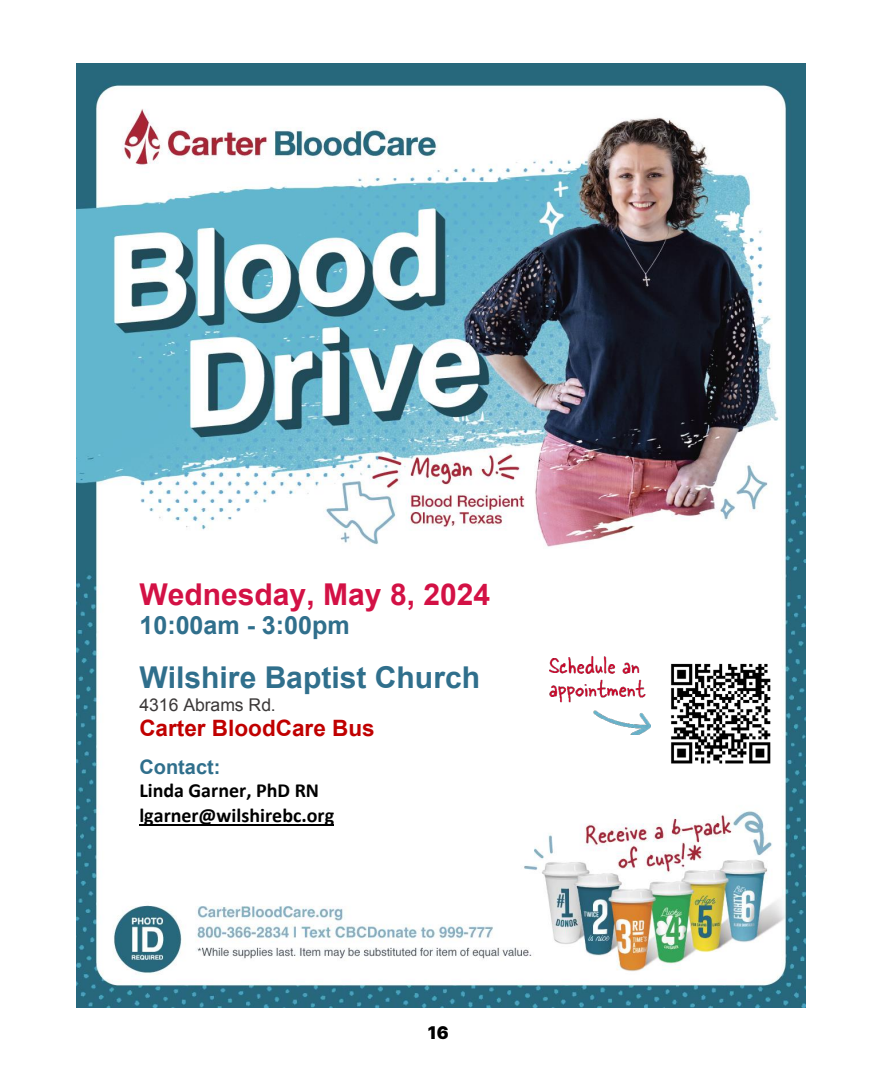
<style>
.page{position:relative;width:882px;height:1071px;background:#fff}
.page>*{position:absolute;margin:0;border:0;box-sizing:border-box;transform-origin:0 0}
.t1{font:700 30.1px "Arial";color:#306f8c}
.t2{font:700 30.1px "Arial";color:#d31145}
.t3{font:700 25.03px "Arial";color:#306f8c}
.t4{font:700 22.57px "Arial";color:#c00000}
.t5{font:700 19.95px/24.5px "Calibri";color:#000}
.t6{font:700 19.95px "Arial";color:#306f8c}
.t7{font:17.5px "Arial";color:#3b3838}
.t8{font:900 17.5px "Inter";color:#000}
</style>
<div class="page">
<img style="left:77px;top:64px;width:729px;height:943px">
<hr style="left:139px;top:824px;width:195px;height:1px;background:#000">
<img style="left:550px;top:653px;width:101px;height:82px">
<img style="left:668px;top:662px;width:108px;height:104px">
<h1 class="t2" style="left:139px;top:574px;width:352px">Wednesday, May 8, 2024</h1>
<p class="t3" style="left:139px;top:609px;width:212px">10:00am - 3:00pm</p>
<h1 class="t1" style="left:139px;top:658px;width:342px">Wilshire Baptist Church</h1>
<p class="t7" style="left:139px;top:693px;width:138px">4316 Abrams Rd.</p>
<p class="t4" style="left:139px;top:713px;width:237px">Carter BloodCare Bus</p>
<p class="t6" style="left:139px;top:754px;width:83px">Contact:</p>
<p class="t5" style="left:139px;top:778px;width:196px">Linda Garner, PhD RN lgarner@wilshirebc.org</p>
<p class="t8" style="left:428px;top:1019px;width:22px">16</p>
</div>
